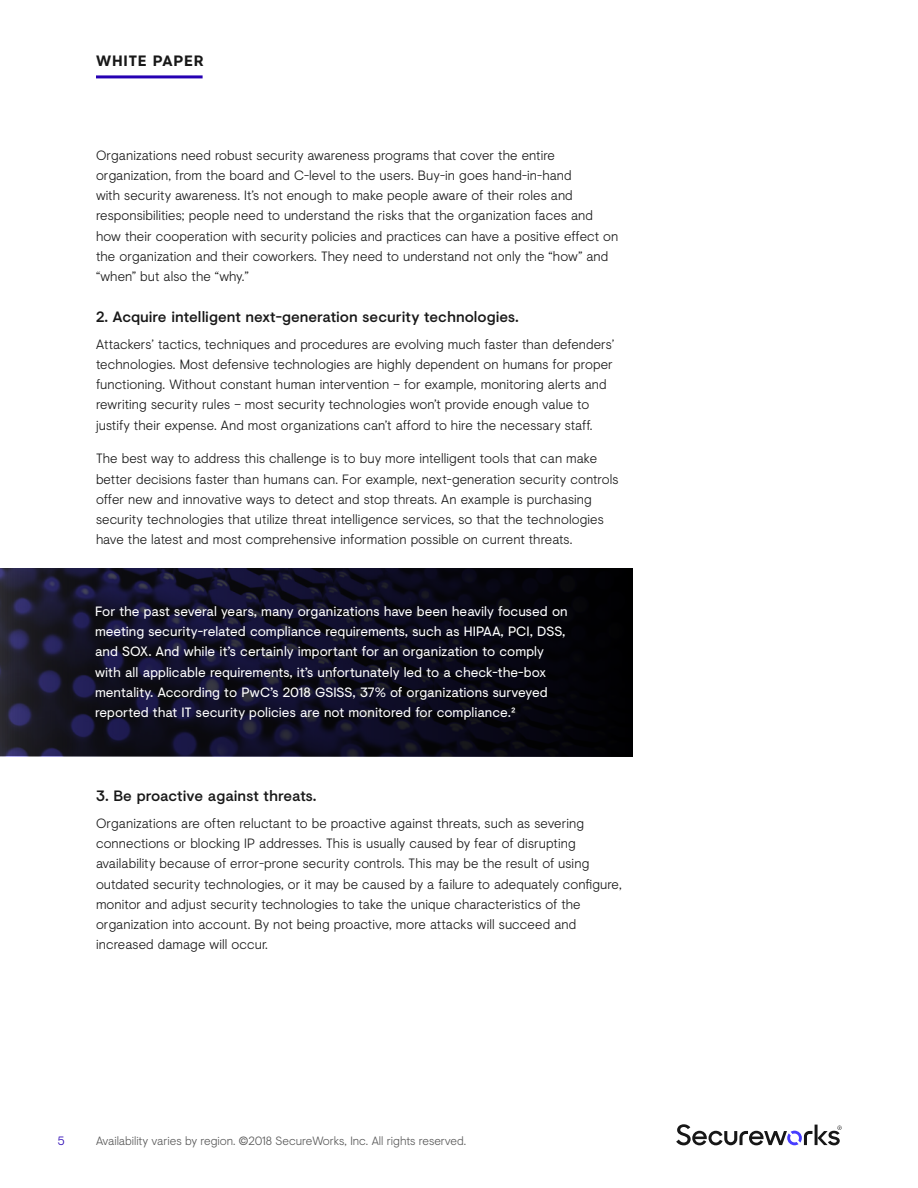
<style>
.page{position:relative;width:918px;height:1188px;background:#fff}
.page>*{position:absolute;margin:0;border:0;box-sizing:border-box;transform-origin:0 0}
.t1{font:500 15px "Visuelt";color:#181818}
.t2{font:700 15px "Visuelt";letter-spacing:.055em;color:#181818}
.t3{font:300 13.5px/20.2px "Visuelt";letter-spacing:.005em;color:#181818}
.t4{font:13.5px/20.2px "Visuelt";color:#fff}
.t5{font:300 12px "Visuelt";letter-spacing:-.005em;color:#5a5a5a}
.t6{font:300 12px "Visuelt";color:#2600b3}
</style>
<div class="page">
<hr style="left:96px;top:75px;width:107px;height:3px;background:#2600b3">
<svg style="left:676px;top:1124px;width:166px;height:21px"></svg>
<svg style="left:0;top:568px;width:633px;height:188px;background:#0e0d1f"></svg>
<p class="t2" style="left:96px;top:49px;width:109px">WHITE PAPER</p>
<p class="t3" style="left:96px;top:144px;width:524px">Organizations need robust security awareness programs that cover the entire organization, from the board and C-level to the users. Buy-in goes hand-in-hand<br>with security awareness. It’s not enough to make people aware of their roles and responsibilities; people need to understand the risks that the organization faces and how their cooperation with security policies and practices can have a positive effect on the organization and their coworkers. They need to understand not only the “how” and “when” but also the “why.”</p>
<p class="t1" style="left:96px;top:306px;width:424px">2. Acquire intelligent next-generation security technologies.</p>
<p class="t3" style="left:96px;top:333px;width:520px">Attackers’ tactics, techniques and procedures are evolving much faster than defenders’ technologies. Most defensive technologies are highly dependent on humans for proper functioning. Without constant human intervention – for example, monitoring alerts and rewriting security rules – most security technologies won’t provide enough value to justify their expense. And most organizations can’t afford to hire the necessary staff.</p>
<p class="t3" style="left:96px;top:448px;width:524px">The best way to address this challenge is to buy more intelligent tools that can make better decisions faster than humans can. For example, next-generation security controls offer new and innovative ways to detect and stop threats. An example is purchasing security technologies that utilize threat intelligence services, so that the technologies have the latest and most comprehensive information possible on current threats.</p>
<p class="t4" style="left:95px;top:601px;width:474px">For the past several years, many organizations have been heavily focused on meeting security-related compliance requirements, such as HIPAA, PCI, DSS, and SOX. And while it’s certainly important for an organization to comply with all applicable requirements, it’s unfortunately led to a check-the-box mentality. According to PwC’s 2018 GSISS, 37% of organizations surveyed reported that IT security policies are not monitored for compliance.²</p>
<p class="t1" style="left:96px;top:785px;width:222px">3. Be proactive against threats.</p>
<p class="t3" style="left:96px;top:812px;width:527px">Organizations are often reluctant to be proactive against threats, such as severing connections or blocking IP addresses. This is usually caused by fear of disrupting availability because of error-prone security controls. This may be the result of using outdated security technologies, or it may be caused by a failure to adequately configure, monitor and adjust security technologies to take the unique characteristics of the organization into account. By not being proactive, more attacks will succeed and increased damage will occur.</p>
<p class="t6" style="left:58px;top:1133px;width:8px">5</p>
<p class="t5" style="left:96px;top:1133px;width:372px">Availability varies by region. ©2018 SecureWorks, Inc. All rights reserved.</p>
</div>
